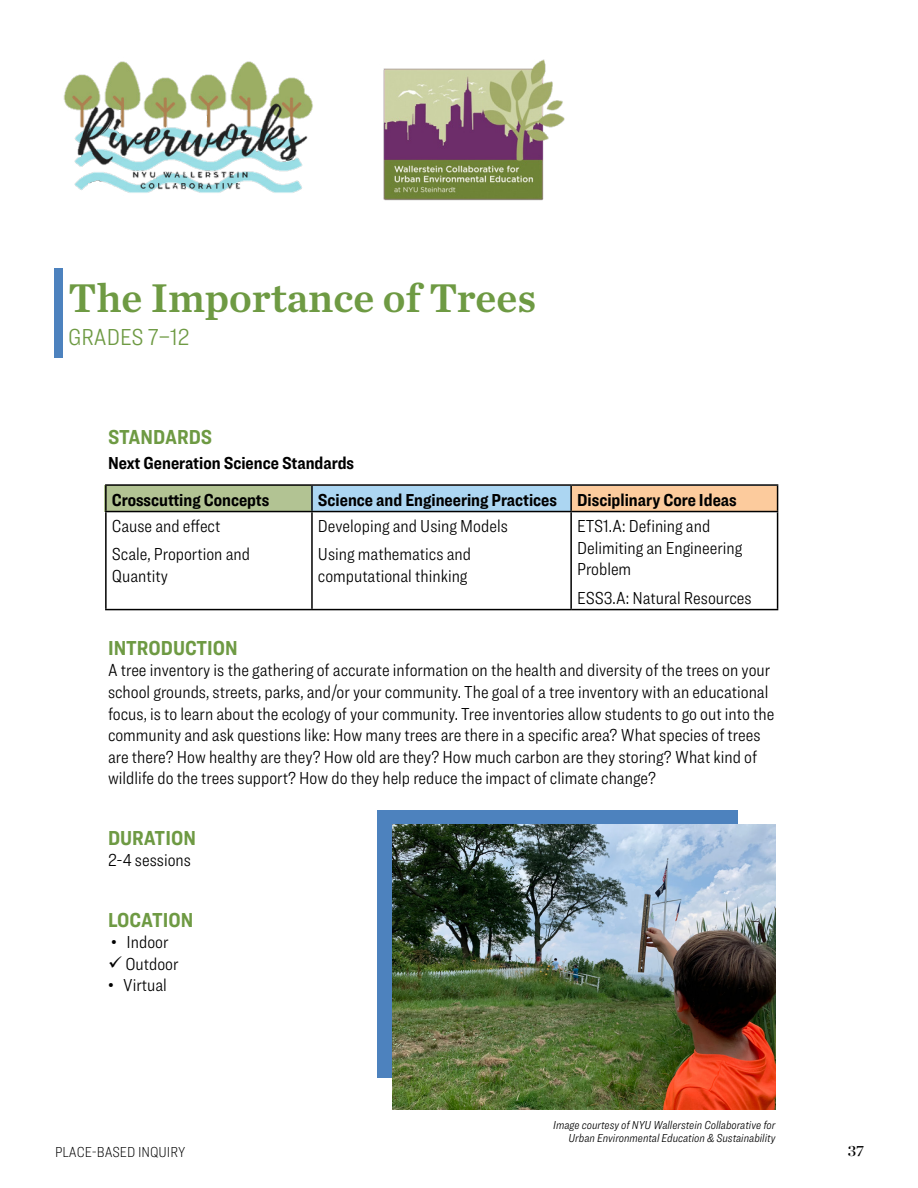
<style>
.page{position:relative;width:918px;height:1188px;background:#fff}
.page>*{position:absolute;margin:0;border:0;box-sizing:border-box;transform-origin:0 0}
.t1{font:42px "Chronicle Text G3 Semi";color:#6e9a43}
.t2{font:300 24px "Ringside Condensed";color:#6e9a43}
.t3{font:700 21px "Ringside Condensed";color:#6e9a43}
.t4{font:300 18px/21.6px "Ringside Condensed";color:#000}
.t5{font:700 18px/36.3px "Ringside Condensed";color:#000}
.t6{font:100 15px "Ringside Condensed";color:#000}
.t7{font:15px "Chronicle Display Semi";color:#000}
.t8{font:italic 300 12px/13.5px "Ringside Condensed";color:#000;text-align:right}
</style>
<div class="page">
<img style="left:63px;top:61px;width:250px;height:132px">
<div style="left:105px;top:485px;width:206px;height:27px;background:#b2c393"></div>
<div style="left:311px;top:486px;width:260px;height:25px;background:#acd6f2"></div>
<div style="left:571px;top:486px;width:207px;height:25px;background:#fccb9d"></div>
<hr style="left:105px;top:484px;width:207px;height:2px;background:#000">
<hr style="left:105px;top:486px;width:2px;height:25px;background:#000">
<hr style="left:312px;top:484px;width:259px;height:2px;background:#000">
<hr style="left:311px;top:486px;width:2px;height:25px;background:#000">
<hr style="left:571px;top:484px;width:207px;height:2px;background:#000">
<hr style="left:570px;top:486px;width:2px;height:25px;background:#000">
<svg style="left:777px;top:486px;width:1px;height:25px"></svg>
<hr style="left:105px;top:511px;width:207px;height:1px;background:#000">
<hr style="left:105px;top:512px;width:2px;height:97px;background:#000">
<hr style="left:312px;top:511px;width:259px;height:1px;background:#000">
<hr style="left:311px;top:512px;width:2px;height:97px;background:#000">
<hr style="left:571px;top:511px;width:207px;height:1px;background:#000">
<hr style="left:570px;top:512px;width:2px;height:97px;background:#000">
<hr style="left:777px;top:512px;width:1px;height:97px;background:#000">
<hr style="left:105px;top:609px;width:207px;height:1px;background:#000">
<hr style="left:312px;top:609px;width:259px;height:1px;background:#000">
<hr style="left:571px;top:609px;width:207px;height:1px;background:#000">
<div style="left:54px;top:268px;width:9px;height:89px;background:#4d82be"></div>
<img style="left:383px;top:59px;width:182px;height:142px">
<div style="left:377px;top:810px;width:360px;height:268px;background:#4d82be"></div>
<img style="left:393px;top:824px;width:382px;height:286px">
<h1 class="t1" style="left:68px;top:266px;width:470px">The Importance of Trees</h1>
<h2 class="t2" style="left:68px;top:321px;width:123px">GRADES 7–12</h2>
<p class="t3" style="left:108px;top:422px;width:106px">STANDARDS</p>
<p class="t5" style="left:108px;top:445px;width:248px">Next Generation Science Standards<br>Crosscutting Concepts</p>
<p class="t5" style="left:318px;top:481px;width:420px">Science and Engineering Practices Disciplinary Core Ideas</p>
<p class="t4" style="left:112px;top:512px;width:140px;line-height:28.3px">Cause and effect<br>Scale, Proportion and</p>
<p class="t4" style="left:112px;top:565px;width:58px">Quantity</p>
<p class="t4" style="left:318px;top:512px;width:191px;line-height:28.3px">Developing and Using Models<br>Using mathematics and</p>
<p class="t4" style="left:318px;top:565px;width:151px">computational thinking</p>
<p class="t4" style="left:577px;top:515px;width:167px">ETS1.A: Defining and<br>Delimiting an Engineering<br>Problem</p>
<p class="t4" style="left:577px;top:587px;width:176px">ESS3.A: Natural Resources</p>
<p class="t3" style="left:108px;top:633px;width:131px">INTRODUCTION</p>
<p class="t4" style="left:108px;top:659px;width:668px">A tree inventory is the gathering of accurate information on the health and diversity of the trees on your school grounds, streets, parks, and/or your community. The goal of a tree inventory with an educational focus, is to learn about the ecology of your community. Tree inventories allow students to go out into the community and ask questions like: How many trees are there in a specific area? What species of trees are there? How healthy are they? How old are they? How much carbon are they storing? What kind of wildlife do the trees support? How do they help reduce the impact of climate change?</p>
<p class="t3" style="left:108px;top:823px;width:89px">DURATION</p>
<p class="t4" style="left:108px;top:849px;width:85px">2-4 sessions</p>
<p class="t3" style="left:108px;top:905px;width:87px">LOCATION</p>
<p class="t4" style="left:111px;top:931px;width:59px">• Indoor</p>
<p class="t4" style="left:108px;top:953px;width:72px">✓ Outdoor</p>
<p class="t4" style="left:108px;top:974px;width:60px">• Virtual</p>
<p class="t8" style="left:553px;top:1118px;width:224px">Image courtesy of NYU Wallerstein Collaborative for<br>Urban Environmental Education &amp; Sustainability</p>
<p class="t6" style="left:55px;top:1142px;width:132px">PLACE-BASED INQUIRY</p>
<p class="t7" style="left:848px;top:1140px;width:18px">37</p>
</div>
